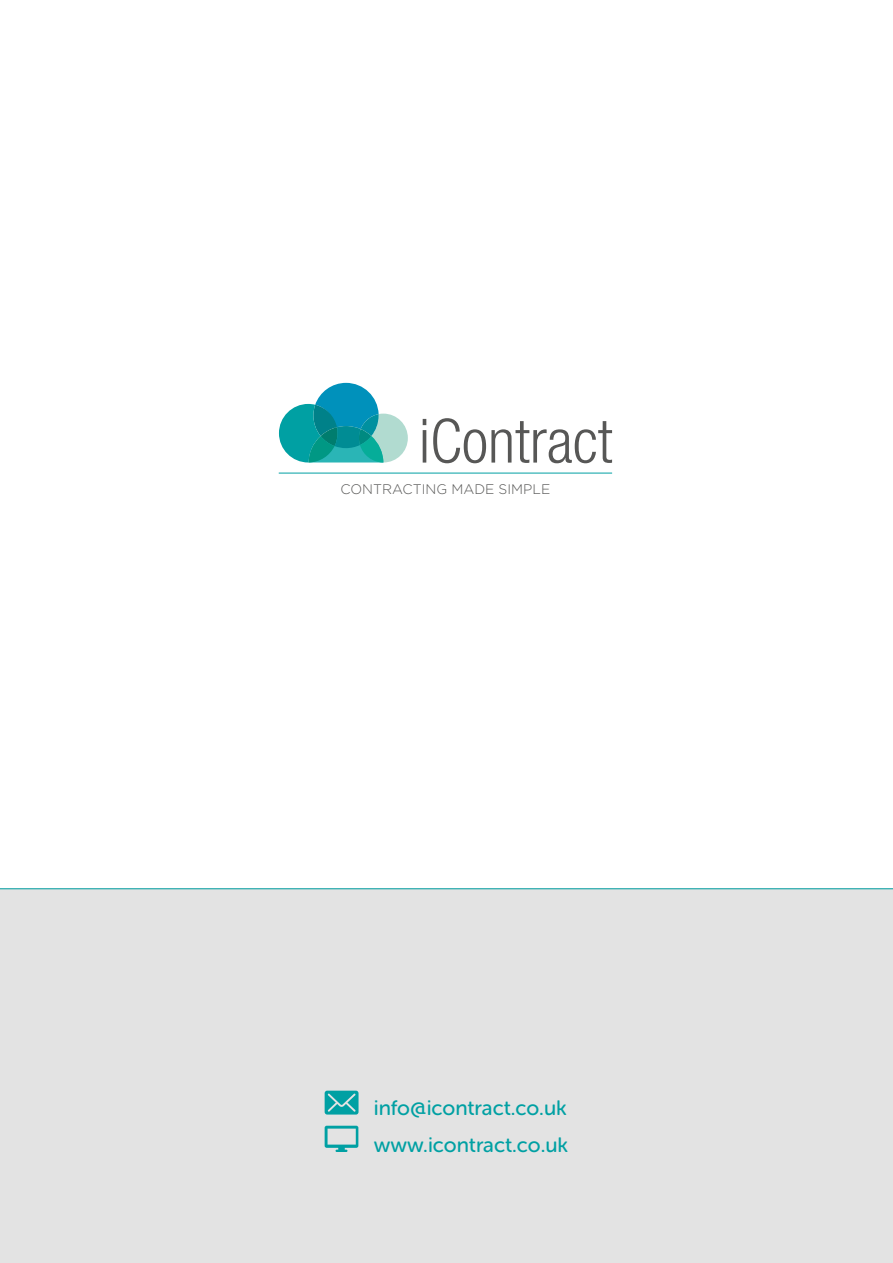
<style>
.page{position:relative;width:893px;height:1263px;background:#fff}
.page>*{position:absolute;margin:0;border:0;box-sizing:border-box;transform-origin:0 0}
.t1{font:300 condensed 61.2px "Helvetica Neue";color:#575756}
.t2{font:20.7px/37.3px "Museo Sans Rounded 500";color:#00a0a3}
.t3{font:300 13.8px "Gotham";color:#575756}
</style>
<div class="page">
<div style="left:0;top:889px;width:893px;height:374px;background:#e3e3e3"></div>
<svg style="left:325px;top:1091px;width:34px;height:23px"></svg>
<svg style="left:325px;top:1126px;width:33px;height:26px"></svg>
<hr style="left:279px;top:473px;width:333px;height:1px;background:#00a0a3">
<hr style="left:0;top:888px;width:893px;height:1px;background:#00a0a3">
<svg style="left:279px;top:383px;width:129px;height:79px"></svg>
<h1 class="t1" style="left:419px;top:406px;width:195px">iContract</h1>
<p class="t3" style="left:341px;top:482px;width:211px">CONTRACTING MADE SIMPLE</p>
<p class="t2" style="left:374px;top:1089px;width:196px">info@icontract.co.uk www.icontract.co.uk</p>
</div>
